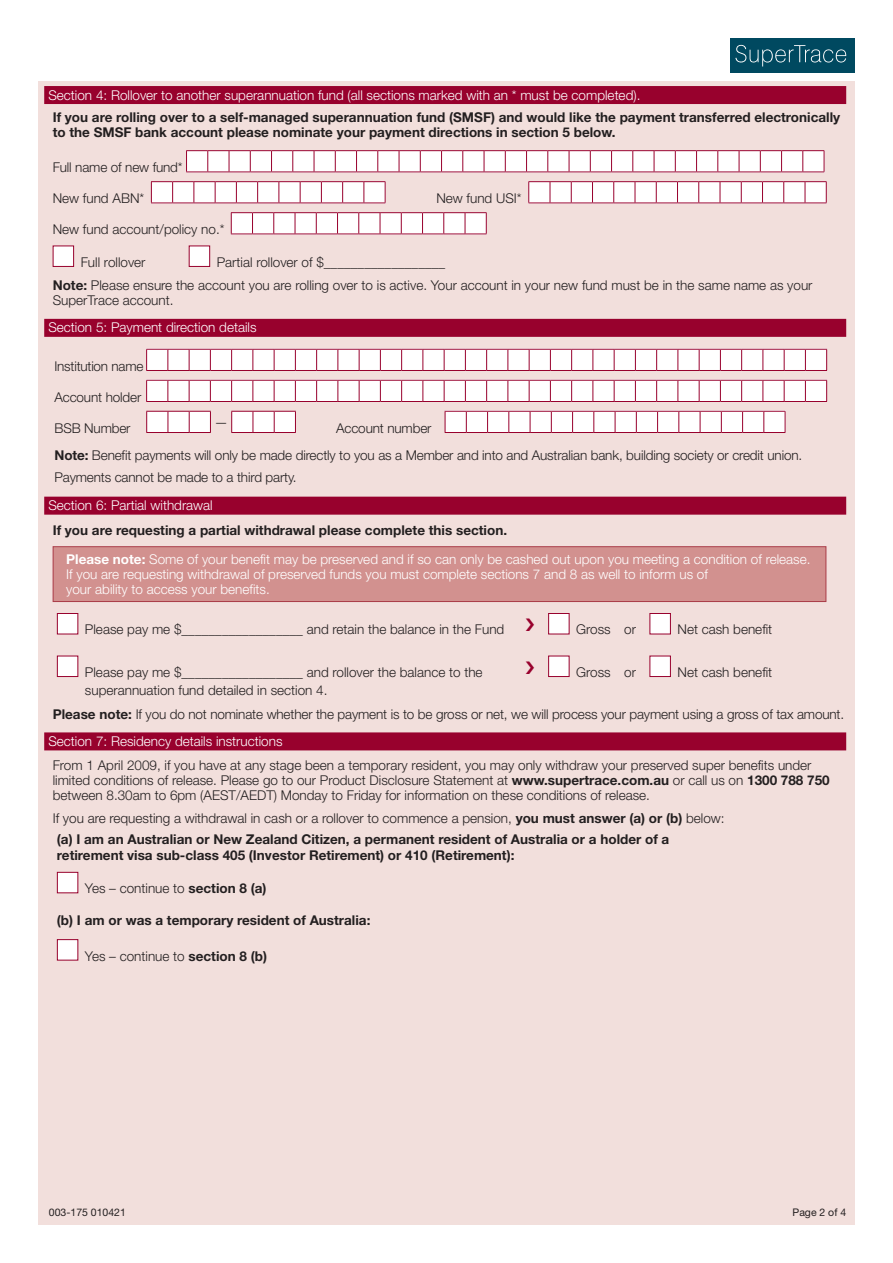
<style>
.page{position:relative;width:893px;height:1263px;background:#fff}
.page>*{position:absolute;margin:0;border:0;box-sizing:border-box;transform-origin:0 0}
.t1{font:300 13.5px/15px "Helvetica Neue LT Std";color:#231f20}
.t2{font:700 13.5px/15px "Helvetica Neue LT Std";color:#231f20}
.t3{font:300 13.5px/28.8px "Helvetica Neue LT Std";color:#fff}
.t4{font:10.5px "Helvetica Neue LT Std";color:#231f20}
.s1{font-weight:700}
.s2{font-weight:700;color:#231f20}
.s3{color:#fff}
.s4{font-weight:300}
</style>
<div class="page">
<div style="left:38px;top:81px;width:817px;height:1144px;background:#f2dfdc"></div>
<div style="left:730px;top:38px;width:125px;height:35px;background:#004960"></div>
<svg style="left:735px;top:45px;width:111px;height:22px"></svg>
<div style="left:44px;top:86px;width:802px;height:18px;background:#98012d"></div>
<div style="left:44px;top:319px;width:802px;height:18px;background:#98012d"></div>
<div style="left:44px;top:497px;width:802px;height:18px;background:#98012d"></div>
<div style="left:44px;top:732px;width:802px;height:18px;background:#98012d"></div>
<svg style="left:186px;top:150px;width:639px;height:23px"></svg>
<svg style="left:151px;top:181px;width:235px;height:23px"></svg>
<svg style="left:528px;top:181px;width:299px;height:23px"></svg>
<svg style="left:231px;top:212px;width:256px;height:23px"></svg>
<div style="left:53px;top:246px;width:21px;height:21px;background:#fff;border:1px solid #98012d"></div>
<div style="left:189px;top:246px;width:21px;height:21px;background:#fff;border:1px solid #98012d"></div>
<svg style="left:146px;top:349px;width:681px;height:22px"></svg>
<svg style="left:146px;top:380px;width:681px;height:22px"></svg>
<svg style="left:146px;top:411px;width:150px;height:22px"></svg>
<svg style="left:445px;top:411px;width:341px;height:22px"></svg>
<div style="left:53px;top:547px;width:773px;height:54px;background:#d2918f"></div>
<div style="left:53px;top:546px;width:773px;height:56px;border:1px solid #aa3c48"></div>
<div style="left:57px;top:613px;width:21px;height:21px;background:#fff;border:1px solid #98012d"></div>
<div style="left:548px;top:613px;width:21px;height:21px;background:#fff;border:1px solid #98012d"></div>
<div style="left:649px;top:613px;width:22px;height:21px;background:#fff;border:1px solid #98012d"></div>
<div style="left:57px;top:656px;width:21px;height:21px;background:#fff;border:1px solid #98012d"></div>
<div style="left:548px;top:656px;width:21px;height:21px;background:#fff;border:1px solid #98012d"></div>
<div style="left:649px;top:656px;width:22px;height:21px;background:#fff;border:1px solid #98012d"></div>
<div style="left:57px;top:872px;width:21px;height:21px;background:#fff;border:1px solid #98012d"></div>
<div style="left:57px;top:939px;width:21px;height:21px;background:#fff;border:1px solid #98012d"></div>
<p class="t3" style="left:48px;top:80px;width:593px">Section 4: Rollover to another superannuation fund (all sections marked with an * must be completed).</p>
<p class="t2" style="left:53px;top:109px;width:789px">If you are rolling over to a self-managed superannuation fund (SMSF) and would like the payment transferred electronically to the SMSF bank account please nominate your payment directions in section 5 below.</p>
<p class="t1" style="left:53px;top:160px;width:131px">Full name of new fund*</p>
<p class="t1" style="left:53px;top:191px;width:93px">New fund ABN*</p>
<p class="t1" style="left:436px;top:191px;width:87px">New fund USI*</p>
<p class="t1" style="left:53px;top:222px;width:173px">New fund account/policy no.*</p>
<p class="t1" style="left:81px;top:254px;width:66px">Full rollover</p>
<p class="t1" style="left:53px;top:250px;width:761px;line-height:23.5px;text-indent:164px">Partial rollover of $__________________<br><span class="s1">Note:</span> Please ensure the account you are rolling over to is active. Your account in your new fund must be in the same name as your</p>
<p class="t1" style="left:53px;top:293px;width:122px">SuperTrace account.</p>
<p class="t3" style="left:48px;top:313px;width:210px">Section 5: Payment direction details</p>
<p class="t1" style="left:54px;top:358px;width:90px">Institution name</p>
<p class="t1" style="left:54px;top:389px;width:88px">Account holder</p>
<p class="t1" style="left:54px;top:420px;width:78px">BSB Number</p>
<p class="t1" style="left:214px;top:414px;width:15px">—</p>
<p class="t1" style="left:54px;top:414px;width:749px;line-height:26.7px;text-indent:282px">Account number<br><span class="s1">Note:</span> Benefit payments will only be made directly to you as a Member and into and Australian bank, building society or credit union.</p>
<p class="t1" style="left:54px;top:469px;width:244px">Payments cannot be made to a third party.</p>
<p class="t3" style="left:48px;top:491px;width:166px">Section 6: Partial withdrawal</p>
<p class="t3" style="left:66px;top:516px;width:746px;text-indent:-14px"><span class="s2">If you are requesting a partial withdrawal please complete this section.<br></span><span class="s1">Please note:</span> Some of your benefit may be preserved and if so can only be cashed out upon you meeting a condition of release.</p>
<p class="t3" style="left:66px;top:566px;width:643px;line-height:15px">If you are requesting withdrawal of preserved funds you must complete sections 7 and 8 as well to inform us of your ability to access your benefits.</p>
<p class="t1" style="left:85px;top:622px;width:421px">Please pay me $__________________ and retain the balance in the Fund</p>
<p class="t1" style="left:576px;top:622px;width:61px">Gross or</p>
<p class="t1" style="left:677px;top:622px;width:96px">Net cash benefit</p>
<p class="t1" style="left:85px;top:663px;width:399px;line-height:18px">Please pay me $__________________ and rollover the balance to the superannuation fund detailed in section 4.</p>
<p class="t1" style="left:576px;top:664px;width:61px">Gross or</p>
<p class="t1" style="left:677px;top:664px;width:96px">Net cash benefit</p>
<p class="t1" style="left:48px;top:700px;width:797px;line-height:27px;text-indent:4px"><span class="s1">Please note:</span> If you do not nominate whether the payment is to be gross or net, we will process your payment using a gross of tax amount.<br><span class="s3">Section 7: Residency details instructions</span></p>
<p class="t1" style="left:53px;top:757px;width:778px">From 1 April 2009, if you have at any stage been a temporary resident, you may only withdraw your preserved super benefits under limited conditions of release. Please go to our Product Disclosure Statement at <span class="s1">www.supertrace.com.au</span> or call us on <span class="s1">1300 788 750 </span>between 8.30am to 6pm (AEST/AEDT) Monday to Friday for information on these conditions of release.</p>
<p class="t2" style="left:57px;top:808px;width:669px;line-height:20.9px;text-indent:-4px"><span class="s4">If you are requesting a withdrawal in cash or a rollover to commence a pension,</span> you must answer (a) or (b) <span class="s4">below: </span>(a) I am an Australian or New Zealand Citizen, a permanent resident of Australia or a holder of a</p>
<p class="t2" style="left:57px;top:848px;width:459px">retirement visa sub-class 405 (Investor Retirement) or 410 (Retirement):</p>
<p class="t1" style="left:85px;top:881px;width:183px">Yes – continue to <span class="s1">section 8 (a)</span></p>
<p class="t2" style="left:57px;top:912px;width:315px">(b) I am or was a temporary resident of Australia:</p>
<p class="t1" style="left:85px;top:948px;width:184px">Yes – continue to <span class="s1">section 8 (b)</span></p>
<p class="t4" style="left:49px;top:1206px;width:79px">003-175 010421</p>
<p class="t4" style="left:792px;top:1206px;width:55px">Page 2 of 4</p>
</div>
